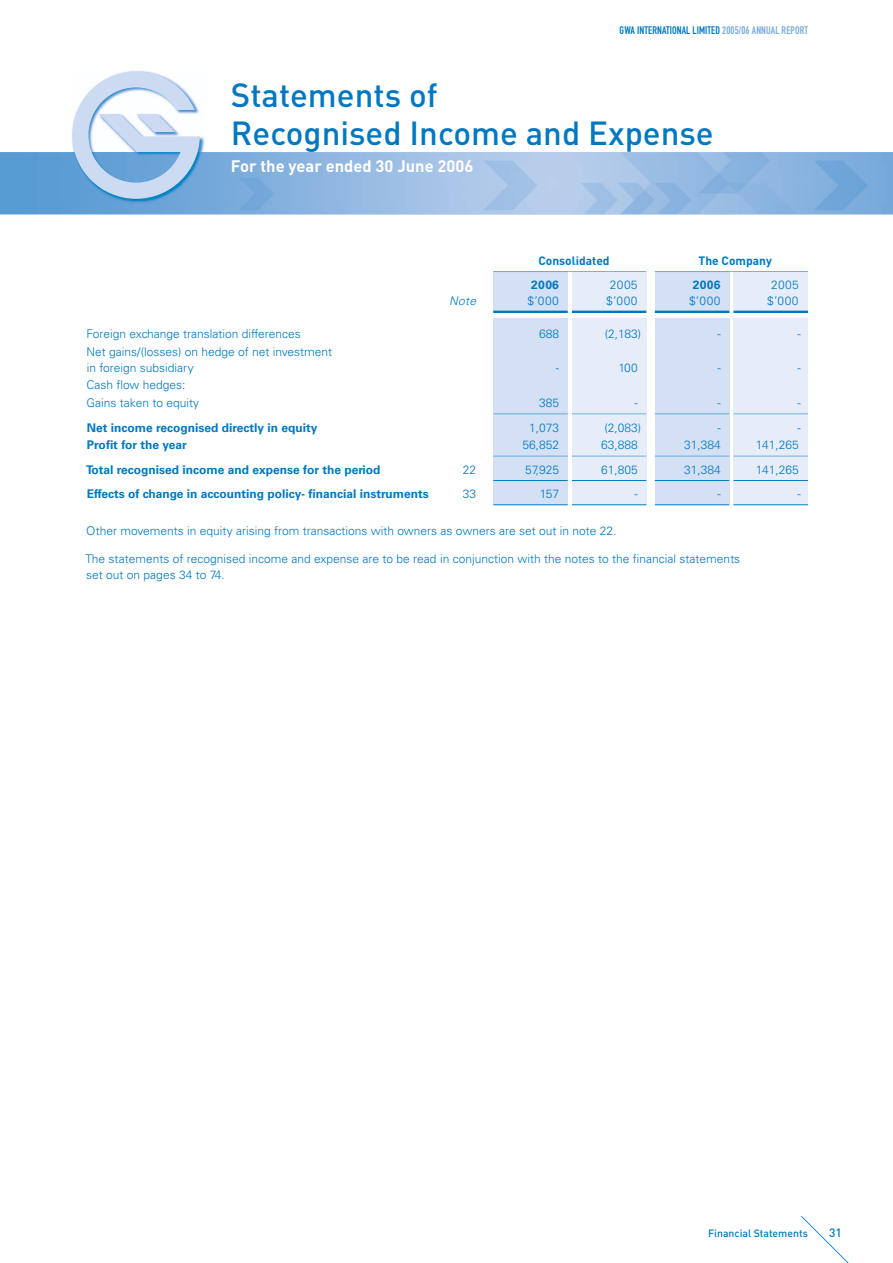
<style>
.page{position:relative;width:893px;height:1263px;background:#fff}
.page>*{position:absolute;margin:0;border:0;box-sizing:border-box;transform-origin:0 0}
.t1{font:500 33px/37.5px "DIN";color:#0078c1}
.t2{font:700 16.5px "DIN";color:#fff}
.t3{font:300 12px/15.8px "Univers";color:#0078c1}
.t4{font:700 12px "Univers";color:#0078c1}
.t5{font:700 12px "DIN";color:#0078c1}
.t6{font:italic 300 12px "Univers";color:#0078c1}
.t7{font:500 12px "DIN";color:#0078c1}
.t8{font:10.8px "DIN Engschrift";letter-spacing:.01em;color:#0078c1}
.t9{font:500 10.5px "DIN";color:#0078c1}
.s1{color:#7bacdc}
</style>
<div class="page">
<div style="left:493px;top:272px;width:75px;height:233px;background:#d4e0f3"></div>
<div style="left:655px;top:272px;width:74px;height:233px;background:#d4e0f3"></div>
<div style="left:572px;top:272px;width:74px;height:233px;background:#e7edf8"></div>
<div style="left:733px;top:272px;width:75px;height:233px;background:#e7edf8"></div>
<img style="left:0;top:152px;width:893px;height:62px">
<img style="left:72px;top:137px;width:133px;height:67px">
<svg style="left:72px;top:71px;width:128px;height:128px"></svg>
<hr style="left:493px;top:271px;width:153px;height:1px;background:#0078c1">
<hr style="left:655px;top:271px;width:153px;height:1px;background:#0078c1">
<svg style="left:493px;top:311px;width:75px;height:3px"></svg>
<svg style="left:572px;top:311px;width:74px;height:3px"></svg>
<svg style="left:655px;top:311px;width:74px;height:3px"></svg>
<svg style="left:733px;top:311px;width:75px;height:3px"></svg>
<hr style="left:493px;top:314px;width:315px;height:4px;background:#fff">
<hr style="left:493px;top:414px;width:75px;height:1px;background:#0078c1">
<hr style="left:572px;top:414px;width:74px;height:1px;background:#0078c1">
<hr style="left:655px;top:414px;width:74px;height:1px;background:#0078c1">
<hr style="left:733px;top:414px;width:75px;height:1px;background:#0078c1">
<hr style="left:493px;top:456px;width:75px;height:1px;background:#0078c1">
<hr style="left:572px;top:456px;width:74px;height:1px;background:#0078c1">
<hr style="left:655px;top:456px;width:74px;height:1px;background:#0078c1">
<hr style="left:733px;top:456px;width:75px;height:1px;background:#0078c1">
<hr style="left:493px;top:480px;width:75px;height:1px;background:#0078c1">
<hr style="left:572px;top:480px;width:74px;height:1px;background:#0078c1">
<hr style="left:655px;top:480px;width:74px;height:1px;background:#0078c1">
<hr style="left:733px;top:480px;width:75px;height:1px;background:#0078c1">
<hr style="left:493px;top:504px;width:75px;height:1px;background:#0078c1">
<hr style="left:572px;top:504px;width:74px;height:1px;background:#0078c1">
<hr style="left:655px;top:504px;width:74px;height:1px;background:#0078c1">
<hr style="left:733px;top:504px;width:75px;height:1px;background:#0078c1">
<svg style="left:801px;top:1216px;width:48px;height:47px"></svg>
<p class="t8" style="left:620px;top:26px;width:190px">GWA INTERNATIONAL LIMITED <span class="s1">2005/06 ANNUAL REPORT</span></p>
<h1 class="t1" style="left:231px;top:80px;width:484px">Statements of<br>Recognised Income and Expense</h1>
<h2 class="t2" style="left:231px;top:160px;width:244px">For the year ended 30 June 2006</h2>
<p class="t5" style="left:538px;top:256px;width:73px">Consolidated</p>
<p class="t5" style="left:699px;top:256px;width:75px">The Company</p>
<p class="t4" style="left:531px;top:281px;width:29px">2006</p>
<p class="t3" style="left:610px;top:278px;width:29px">2005</p>
<p class="t4" style="left:693px;top:281px;width:29px">2006</p>
<p class="t3" style="left:771px;top:278px;width:29px">2005</p>
<p class="t6" style="left:449px;top:296px;width:28px">Note</p>
<p class="t3" style="left:527px;top:294px;width:33px">$’000</p>
<p class="t3" style="left:606px;top:294px;width:33px">$’000</p>
<p class="t3" style="left:689px;top:294px;width:33px">$’000</p>
<p class="t3" style="left:767px;top:294px;width:33px">$’000</p>
<p class="t3" style="left:87px;top:327px;width:216px">Foreign exchange translation differences</p>
<p class="t3" style="left:539px;top:327px;width:22px">688</p>
<p class="t3" style="left:605px;top:327px;width:38px">(2,183)</p>
<p class="t3" style="left:717px;top:327px;width:5px">-</p>
<p class="t3" style="left:797px;top:327px;width:5px">-</p>
<p class="t3" style="left:87px;top:345px;width:247px">Net gains/(losses) on hedge of net investment in foreign subsidiary</p>
<p class="t3" style="left:556px;top:360px;width:5px">-</p>
<p class="t3" style="left:618px;top:360px;width:21px">100</p>
<p class="t3" style="left:717px;top:360px;width:5px">-</p>
<p class="t3" style="left:797px;top:360px;width:5px">-</p>
<p class="t3" style="left:86px;top:377px;width:114px;line-height:17.9px">Cash flow hedges:<br>Gains taken to equity</p>
<p class="t3" style="left:539px;top:396px;width:22px">385</p>
<p class="t3" style="left:634px;top:396px;width:5px">-</p>
<p class="t3" style="left:717px;top:396px;width:5px">-</p>
<p class="t3" style="left:797px;top:396px;width:5px">-</p>
<p class="t4" style="left:87px;top:423px;width:232px">Net income recognised directly in equity</p>
<p class="t3" style="left:529px;top:420px;width:32px">1,073</p>
<p class="t3" style="left:604px;top:420px;width:38px">(2,083)</p>
<p class="t3" style="left:717px;top:420px;width:5px">-</p>
<p class="t3" style="left:797px;top:420px;width:5px">-</p>
<p class="t4" style="left:87px;top:441px;width:101px">Profit for the year</p>
<p class="t3" style="left:522px;top:438px;width:38px">56,852</p>
<p class="t3" style="left:601px;top:438px;width:38px">63,888</p>
<p class="t3" style="left:684px;top:438px;width:38px">31,384</p>
<p class="t3" style="left:756px;top:438px;width:44px">141,265</p>
<p class="t4" style="left:86px;top:465px;width:296px">Total recognised income and expense for the period</p>
<p class="t3" style="left:463px;top:463px;width:15px">22</p>
<p class="t3" style="left:525px;top:463px;width:36px">57,925</p>
<p class="t3" style="left:601px;top:463px;width:38px">61,805</p>
<p class="t3" style="left:684px;top:463px;width:38px">31,384</p>
<p class="t3" style="left:756px;top:463px;width:44px">141,265</p>
<p class="t4" style="left:87px;top:489px;width:343px">Effects of change in accounting policy- financial instruments</p>
<p class="t3" style="left:463px;top:487px;width:15px">33</p>
<p class="t3" style="left:540px;top:487px;width:21px">157</p>
<p class="t3" style="left:634px;top:487px;width:5px">-</p>
<p class="t3" style="left:717px;top:487px;width:5px">-</p>
<p class="t3" style="left:797px;top:487px;width:5px">-</p>
<p class="t3" style="left:86px;top:524px;width:532px">Other movements in equity arising from transactions with owners as owners are set out in note 22.</p>
<p class="t3" style="left:85px;top:552px;width:656px">The statements of recognised income and expense are to be read in conjunction with the notes to the financial statements set out on pages 34 to 74.</p>
<p class="t9" style="left:708px;top:1230px;width:101px">Financial Statements</p>
<p class="t7" style="left:829px;top:1229px;width:14px">31</p>
</div>
